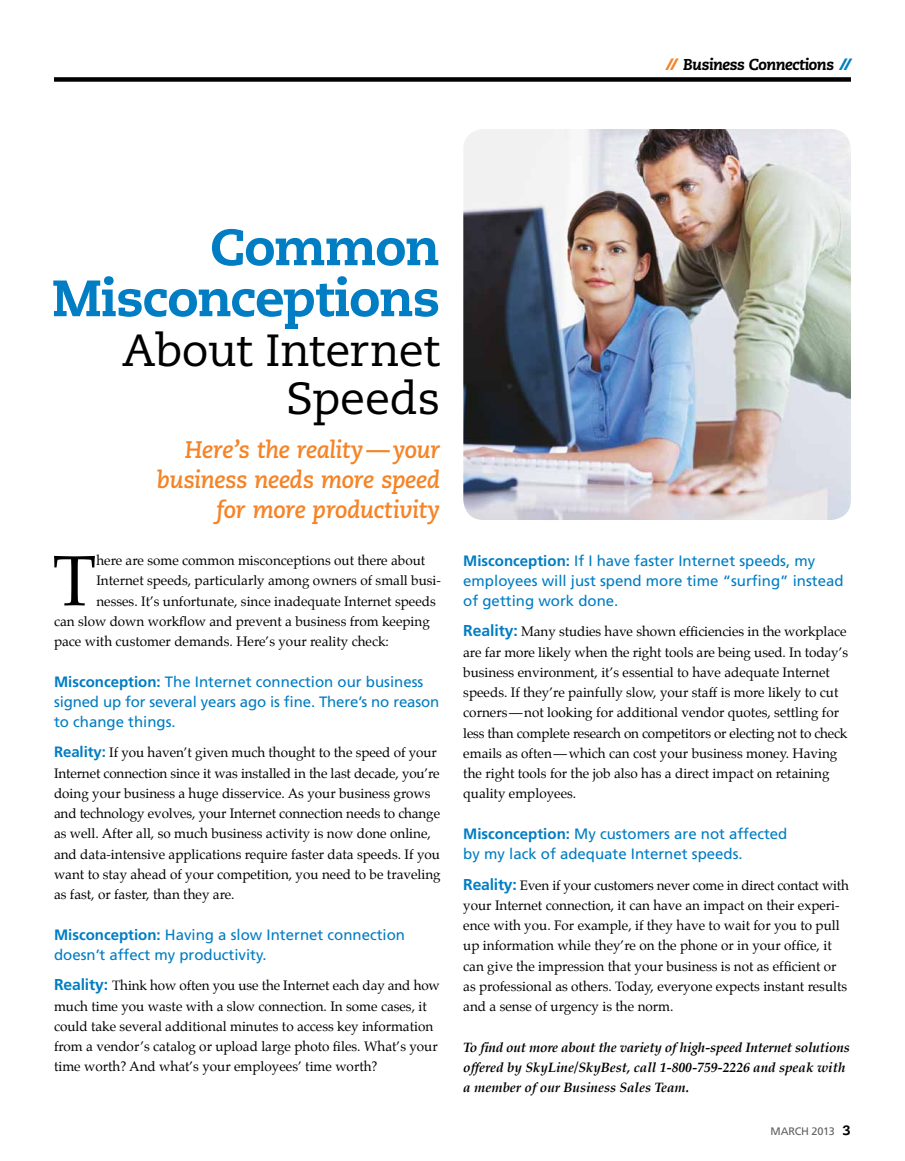
<style>
.page{position:relative;width:905px;height:1161px;background:#fff}
.page>*{position:absolute;margin:0;border:0;box-sizing:border-box;transform-origin:0 0}
.t1{font:71.55px "Palatino";color:#000}
.t2{font:800 51px/51px "Caecilia LT Std";letter-spacing:-.025em;color:#007dc3;text-align:right}
.t3{font:45px/48px "Caecilia LT Std";letter-spacing:-.01em;color:#000;text-align:right}
.t4{font:italic 700 24px/30px "Caecilia LT Std";letter-spacing:-.02em;color:#f58427;text-align:right}
.t5{font:italic 800 15.75px "Caecilia LT Std";letter-spacing:-.035em;color:#000}
.t6{font:15px/20.2px "Frutiger";color:#007dc3}
.t7{font:13.5px/20.2px "Palatino";color:#000}
.t8{font:italic 700 13.5px/20.2px "Palatino";color:#000}
.t9{font:10.8px "Frutiger";letter-spacing:-.02em;color:#625f63}
.s1{font-family:"Hermes";font-weight:900;color:#f58427}
.s2{font-family:"Hermes";font-weight:900;color:#007dc3}
.s3{font-weight:700}
.s4{font-family:"Frutiger";font-weight:700;font-size:15px;color:#007dc3}
.s5{font-family:"Frutiger";font-weight:700;font-size:15.75px;color:#007dc3}
.s6{font-family:"Caecilia LT Std";font-weight:800;font-size:13.5px;color:#000}
</style>
<div class="page">
<div style="left:54px;top:77px;width:796px;height:5px;background:#000"></div>
<img style="left:463px;top:129px;width:387px;height:391px">
<p class="t5" style="left:667px;top:56px;width:185px"><span class="s1">//</span> Business Connections <span class="s2">//</span></p>
<h2 class="t2" style="left:52px;top:222px;width:389px">Common<br>Misconceptions</h2>
<h3 class="t3" style="left:122px;top:327px;width:319px">About Internet<br>Speeds</h3>
<h3 class="t4" style="left:157px;top:435px;width:285px">Here’s the reality—your business needs more speed for more productivity</h3>
<h1 class="t1" style="left:52px;top:522px;width:45px">T</h1>
<p class="t7" style="left:96px;top:550px;width:330px">here are some common misconceptions out there about</p>
<p class="t7" style="left:96px;top:570px;width:346px">Internet speeds, particularly among owners of small busi-</p>
<p class="t7" style="left:96px;top:591px;width:341px">nesses. It’s unfortunate, since inadequate Internet speeds</p>
<p class="t7" style="left:54px;top:611px;width:377px">can slow down workflow and prevent a business from keeping</p>
<p class="t7" style="left:54px;top:631px;width:336px">pace with customer demands. Here’s your reality check:</p>
<p class="t6" style="left:54px;top:671px;width:387px"><span class="s3">Misconception:</span> The Internet connection our business signed up for several years ago is fine. There’s no reason to change things.</p>
<p class="t7" style="left:54px;top:743px;width:388px"><span class="s4">Reality:</span> If you haven’t given much thought to the speed of your Internet connection since it was installed in the last decade, you’re doing your business a huge disservice. As your business grows and technology evolves, your Internet connection needs to change as well. After all, so much business activity is now done online, and data-intensive applications require faster data speeds. If you want to stay ahead of your competition, you need to be traveling as fast, or faster, than they are.</p>
<p class="t6" style="left:54px;top:924px;width:352px"><span class="s3">Misconception:</span> Having a slow Internet connection doesn’t affect my productivity.</p>
<p class="t7" style="left:54px;top:975px;width:387px"><span class="s5">Reality:</span> Think how often you use the Internet each day and how much time you waste with a slow connection. In some cases, it could take several additional minutes to access key information from a vendor’s catalog or upload large photo files. What’s your time worth? And what’s your employees’ time worth?</p>
<p class="t6" style="left:463px;top:550px;width:382px"><span class="s3">Misconception:</span> If I have faster Internet speeds, my employees will just spend more time “surfing” instead of getting work done.</p>
<p class="t7" style="left:463px;top:622px;width:386px"><span class="s5">Reality:</span> Many studies have shown efficiencies in the workplace are far more likely when the right tools are being used. In today’s business environment, it’s essential to have adequate Internet speeds. If they’re painfully slow, your staff is more likely to cut corners—not looking for additional vendor quotes, settling for less than complete research on competitors or electing not to check emails as often—which can cost your business money. Having the right tools for the job also has a direct impact on retaining quality employees.</p>
<p class="t6" style="left:463px;top:823px;width:325px"><span class="s3">Misconception:</span> My customers are not affected by my lack of adequate Internet speeds.</p>
<p class="t7" style="left:463px;top:875px;width:387px"><span class="s5">Reality:</span> Even if your customers never come in direct contact with your Internet connection, it can have an impact on their experi&shy;ence with you. For example, if they have to wait for you to pull up information while they’re on the phone or in your office, it can give the impression that your business is not as efficient or as professional as others. Today, everyone expects instant results and a sense of urgency is the norm.</p>
<p class="t8" style="left:463px;top:1037px;width:388px">To find out more about the variety of high-speed Internet solutions offered by SkyLine/SkyBest, call 1-800-759-2226 and speak with a member of our Business Sales Team.</p>
<p class="t9" style="left:770px;top:1125px;width:82px">MARCH 2013 <span class="s6">3</span></p>
</div>
